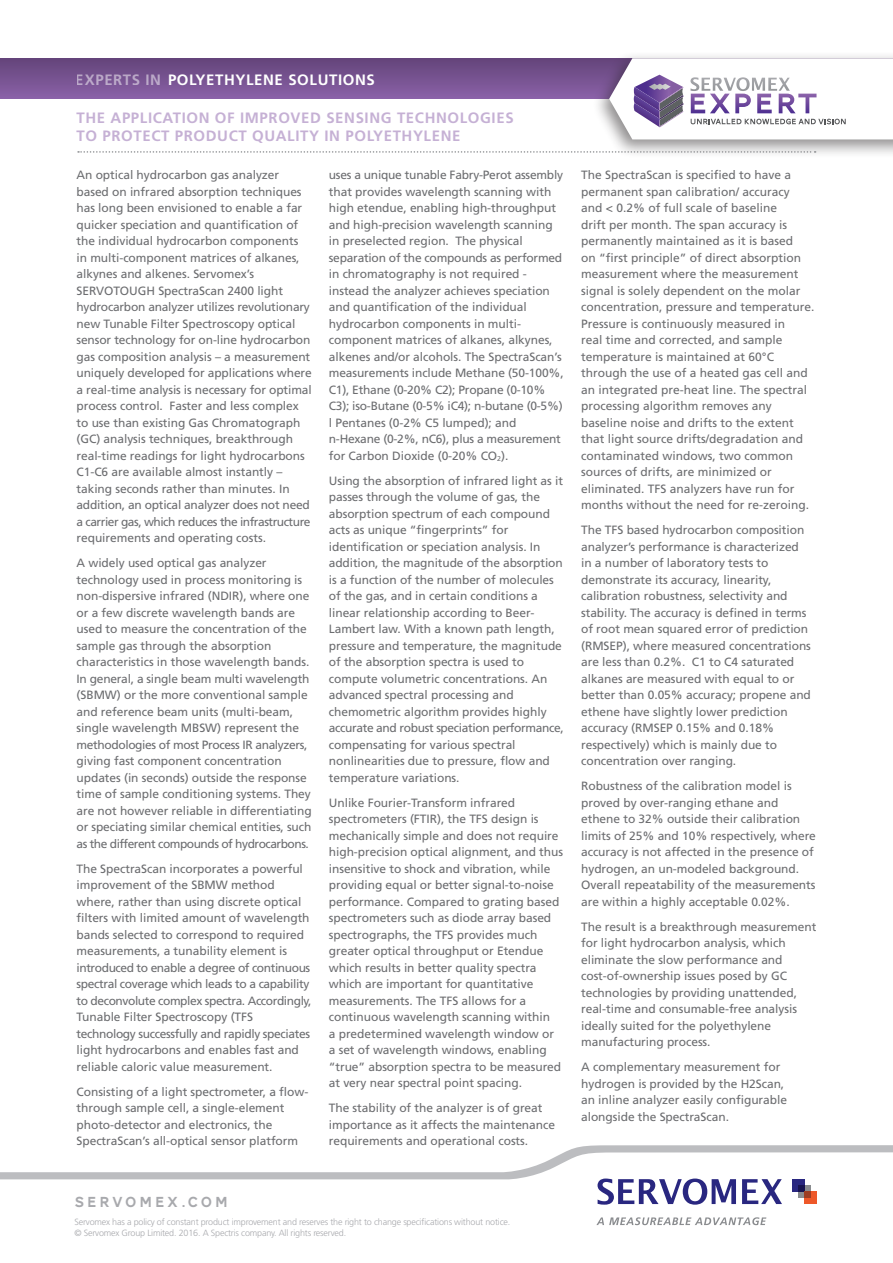
<style>
.page{position:relative;width:893px;height:1263px;background:#fff}
.page>*{position:absolute;margin:0;border:0;box-sizing:border-box;transform-origin:0 0}
.t1{font:700 15px/18px "Frutiger LT Std";letter-spacing:.04em;color:#8c62aa}
.t2{font:700 15px "Frutiger LT Std";letter-spacing:.04em;color:#fff}
.t3{font:15px "AW Conqueror Carved One";letter-spacing:.2em;color:#a8a9ad}
.t4{font:12px/16.5px "Frutiger LT Std";letter-spacing:-.005em;color:#6c6d70}
.t5{font:300 9px/10.5px "Frutiger LT Std";letter-spacing:-.02em;color:#a8a9ad}
</style>
<div class="page">
<div style="left:0;top:59px;width:893px;height:40px;background:linear-gradient(to bottom,#64457b,#8a61a7)"></div>
<svg style="left:565px;top:1145px;width:328px;height:7px;background:#c0c1c4"></svg>
<svg style="left:0;top:1152px;width:893px;height:74px"></svg>
<svg style="left:597px;top:1178px;width:139px;height:27px"></svg>
<svg style="left:742px;top:1179px;width:40px;height:25px"></svg>
<div style="left:792px;top:1179px;width:12px;height:12px;background:#292780"></div>
<svg style="left:798px;top:1185px;width:12px;height:13px"></svg>
<div style="left:804px;top:1191px;width:12px;height:13px;background:#ee5829"></div>
<svg style="left:798px;top:1185px;width:6px;height:6px"></svg>
<div style="left:804px;top:1191px;width:6px;height:7px;background:#9c3d22"></div>
<svg style="left:596px;top:1217px;width:170px;height:8px"></svg>
<div style="left:592px;top:51px;width:301px;height:107px;background:#231f20;opacity:.5"></div>
<svg style="left:609px;top:58px;width:284px;height:81px"></svg>
<svg style="left:78px;top:151px;width:738px;height:2px"></svg>
<p class="t2" style="left:76px;top:71px;width:300px">EXPERTS IN POLYETHYLENE SOLUTIONS</p>
<p class="t1" style="left:77px;top:109px;width:439px">THE APPLICATION OF IMPROVED SENSING TECHNOLOGIES<br>TO PROTECT PRODUCT QUALITY IN POLYETHYLENE</p>
<p class="t4" style="left:77px;top:167px;width:237px">An optical hydrocarbon gas analyzer based on infrared absorption techniques has long been envisioned to enable a far quicker speciation and quantification of the individual hydrocarbon components in multi-component matrices of alkanes, alkynes and alkenes. Servomex’s SERVOTOUGH SpectraScan 2400 light hydrocarbon analyzer utilizes revolutionary new Tunable Filter Spectroscopy optical sensor technology for on-line hydrocarbon gas composition analysis – a measurement uniquely developed for applications where a real-time analysis is necessary for optimal process control. Faster and less complex to use than existing Gas Chromatograph (GC) analysis techniques, breakthrough real-time readings for light hydrocarbons C1-C6 are available almost instantly – taking seconds rather than minutes. In addition, an optical analyzer does not need a carrier gas, which reduces the infrastructure requirements and operating costs.</p>
<p class="t4" style="left:77px;top:555px;width:237px">A widely used optical gas analyzer technology used in process monitoring is non-dispersive infrared (NDIR), where one or a few discrete wavelength bands are used to measure the concentration of the sample gas through the absorption characteristics in those wavelength bands.<br>In general, a single beam multi wavelength (SBMW) or the more conventional sample and reference beam units (multi-beam, single wavelength MBSW) represent the methodologies of most Process IR analyzers, giving fast component concentration updates (in seconds) outside the response time of sample conditioning systems. They are not however reliable in differentiating or speciating similar chemical entities, such as the different compounds of hydrocarbons.</p>
<p class="t4" style="left:77px;top:860px;width:237px">The SpectraScan incorporates a powerful improvement of the SBMW method where, rather than using discrete optical filters with limited amount of wavelength bands selected to correspond to required measurements, a tunability element is introduced to enable a degree of continuous spectral coverage which leads to a capability to deconvolute complex spectra. Accordingly, Tunable Filter Spectroscopy (TFS technology successfully and rapidly speciates light hydrocarbons and enables fast and reliable caloric value measurement.</p>
<p class="t4" style="left:77px;top:1083px;width:233px">Consisting of a light spectrometer, a flow&shy;through sample cell, a single-element photo-detector and electronics, the SpectraScan’s all-optical sensor platform</p>
<p class="t4" style="left:329px;top:167px;width:236px">uses a unique tunable Fabry-Perot assembly that provides wavelength scanning with high etendue, enabling high-throughput and high-precision wavelength scanning in preselected region. The physical separation of the compounds as performed in chromatography is not required - instead the analyzer achieves speciation and quantification of the individual hydrocarbon components in multi&shy;component matrices of alkanes, alkynes, alkenes and/or alcohols. The SpectraScan’s measurements include Methane (50-100%, C1), Ethane (0-20% C2); Propane (0-10% C3); iso-Butane (0-5% iC4); n-butane (0-5%) l Pentanes (0-2% C5 lumped); and n-Hexane (0-2%, nC6), plus a measurement for Carbon Dioxide (0-20% CO<sub>2</sub>).</p>
<p class="t4" style="left:329px;top:472px;width:236px">Using the absorption of infrared light as it passes through the volume of gas, the absorption spectrum of each compound acts as unique “fingerprints” for identification or speciation analysis. In addition, the magnitude of the absorption is a function of the number of molecules of the gas, and in certain conditions a linear relationship according to Beer-Lambert law. With a known path length, pressure and temperature, the magnitude of the absorption spectra is used to compute volumetric concentrations. An advanced spectral processing and chemometric algorithm provides highly accurate and robust speciation performance, compensating for various spectral nonlinearities due to pressure, flow and temperature variations.</p>
<p class="t4" style="left:329px;top:794px;width:236px">Unlike Fourier-Transform infrared spectrometers (FTIR), the TFS design is mechanically simple and does not require high-precision optical alignment, and thus insensitive to shock and vibration, while providing equal or better signal-to-noise performance. Compared to grating based spectrometers such as diode array based spectrographs, the TFS provides much greater optical throughput or Etendue which results in better quality spectra which are important for quantitative measurements. The TFS allows for a continuous wavelength scanning within<br>a predetermined wavelength window or a set of wavelength windows, enabling “true” absorption spectra to be measured at very near spectral point spacing.</p>
<p class="t4" style="left:329px;top:1100px;width:228px">The stability of the analyzer is of great importance as it affects the maintenance requirements and operational costs.</p>
<p class="t4" style="left:581px;top:167px;width:235px">The SpectraScan is specified to have a permanent span calibration/ accuracy<br>and &lt; 0.2% of full scale of baseline<br>drift per month. The span accuracy is permanently maintained as it is based<br>on “first principle” of direct absorption measurement where the measurement signal is solely dependent on the molar concentration, pressure and temperature.<br>Pressure is continuously measured in<br>real time and corrected, and sample temperature is maintained at 60°C through the use of a heated gas cell and an integrated pre-heat line. The spectral processing algorithm removes any baseline noise and drifts to the extent that light source drifts/degradation and contaminated windows, two common sources of drifts, are minimized or eliminated. TFS analyzers have run for months without the need for re-zeroing.</p>
<p class="t4" style="left:581px;top:522px;width:231px">The TFS based hydrocarbon composition analyzer’s performance is characterized in a number of laboratory tests to demonstrate its accuracy, linearity, calibration robustness, selectivity and stability. The accuracy is defined in terms of root mean squared error of prediction (RMSEP), where measured concentrations are less than 0.2%. C1 to C4 saturated alkanes are measured with equal to or better than 0.05% accuracy; propene and ethene have slightly lower prediction accuracy (RMSEP 0.15% and 0.18% respectively) which is mainly due to concentration over ranging.</p>
<p class="t4" style="left:581px;top:778px;width:236px">Robustness of the calibration model is proved by over-ranging ethane and ethene to 32% outside their calibration limits of 25% and 10% respectively, where accuracy is not affected in the presence of hydrogen, an un-modeled background.<br>Overall repeatability of the measurements are within a highly acceptable 0.02%.</p>
<p class="t4" style="left:581px;top:918px;width:237px">The result is a breakthrough measurement for light hydrocarbon analysis, which eliminate the slow performance and cost-of-ownership issues posed by GC technologies by providing unattended, real-time and consumable-free analysis ideally suited for the polyethylene manufacturing process.</p>
<p class="t4" style="left:581px;top:1059px;width:207px">A complementary measurement for hydrogen is provided by the H2Scan, an inline analyzer easily configurable alongside the SpectraScan.</p>
<p class="t3" style="left:74px;top:1196px;width:155px">SERVOMEX.COM</p>
<p class="t5" style="left:74px;top:1217px;width:437px">Servomex has a policy of constant product improvement and reserves the right to change specifications without notice. © Servomex Group Limited. 2016. A Spectris company. All rights reserved.</p>
</div>
